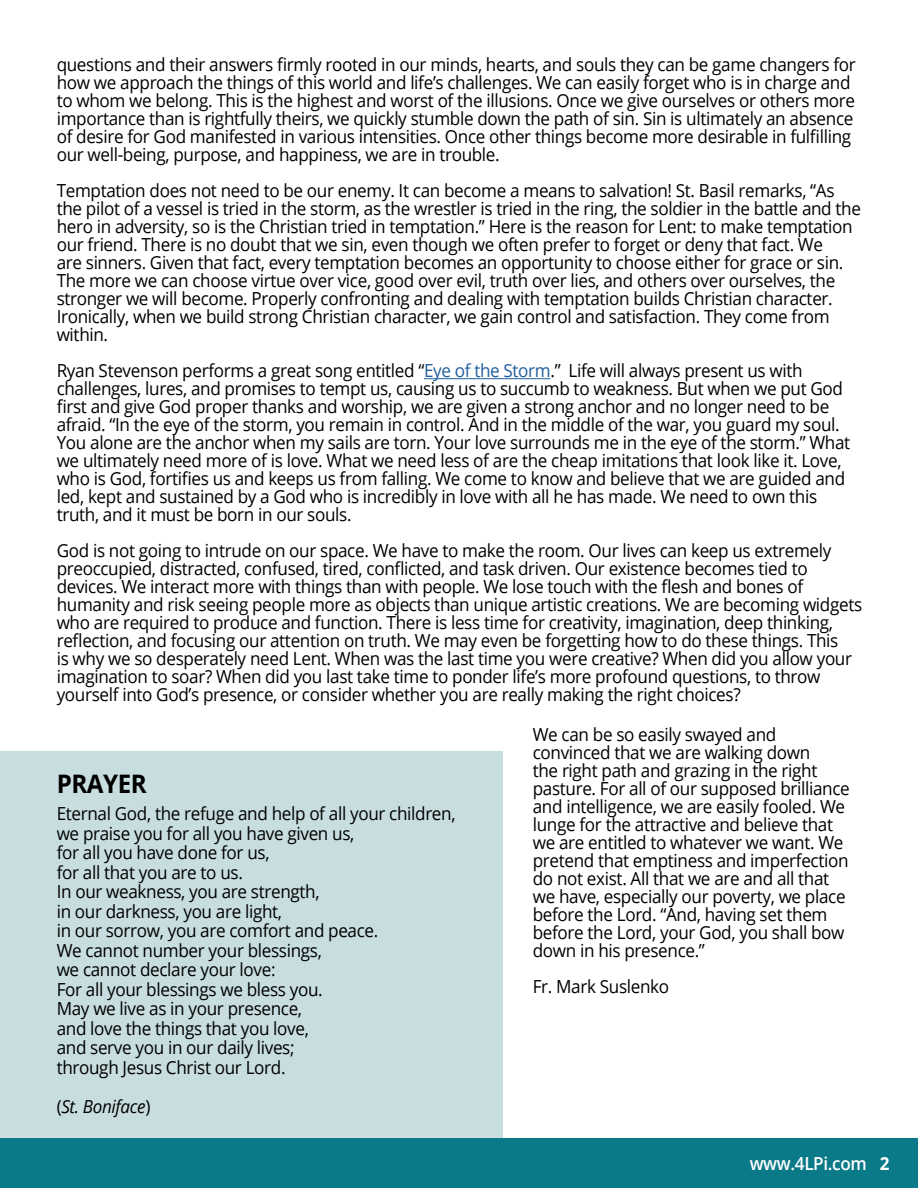
<style>
.page{position:relative;width:918px;height:1188px;background:#fff}
.page>*{position:absolute;margin:0;border:0;box-sizing:border-box;transform-origin:0 0}
.t1{font:700 25.5px "Open Sans";letter-spacing:-.02em;color:#000;scale:.95 1}
.t2{font:18px/18px "Open Sans";letter-spacing:-.02em;color:#000;scale:.95 1}
.t3{font:italic 18px "Open Sans";letter-spacing:-.02em;color:#000;scale:.95 1}
.t4{font:600 18px "Open Sans";letter-spacing:-.02em;color:#fff;scale:.95 1}
.s1{color:#215e9e}
.s2{font-style:normal}
.s3{font-weight:700}
</style>
<div class="page">
<hr style="left:424px;top:378px;width:126px;height:1px;background:#215e9e">
<div style="left:0;top:751px;width:502px;height:391px;background:#c7dddf"></div>
<div style="left:0;top:1138px;width:918px;height:50px;background:#0a7988"></div>
<p class="t2" style="left:57px;top:55px;width:843px">questions and their answers firmly rooted in our minds, hearts, and souls they can be game changers for how we approach the things of this world and life’s challenges. We can easily forget who is in charge and to whom we belong. This is the highest and worst of the illusions. Once we give ourselves or others more importance than is rightfully theirs, we quickly stumble down the path of sin. Sin is ultimately an absence of desire for God manifested in various intensities. Once other things become more desirable in fulfilling our well-being, purpose, and happiness, we are in trouble.</p>
<p class="t2" style="left:57px;top:181px;width:848px">Temptation does not need to be our enemy. It can become a means to salvation! St. Basil remarks, “As the pilot of a vessel is tried in the storm, as the wrestler is tried in the ring, the soldier in the battle and the hero in adversity, so is the Christian tried in temptation.” Here is the reason for Lent: to make temptation our friend. There is no doubt that we sin, even though we often prefer to forget or deny that fact. We<br>are sinners. Given that fact, every temptation becomes an opportunity to choose either for grace or sin.<br>The more we can choose virtue over vice, good over evil, truth over lies, and others over ourselves, the stronger we will become. Properly confronting and dealing with temptation builds Christian character.<br>Ironically, when we build strong Christian character, we gain control and satisfaction. They come from within.</p>
<p class="t2" style="left:57px;top:361px;width:837px">Ryan Stevenson performs a great song entitled “<span class="s1">Eye of the Storm</span>.” Life will always present us with challenges, lures, and promises to tempt us, causing us to succumb to weakness. But when we put God first and give God proper thanks and worship, we are given a strong anchor and no longer need to be afraid. “In the eye of the storm, you remain in control. And in the middle of the war, you guard my soul.<br>You alone are the anchor when my sails are torn. Your love surrounds me in the eye of the storm.” What we ultimately need more of is love. What we need less of are the cheap imitations that look like it. Love, who is God, fortifies us and keeps us from falling. We come to know and believe that we are guided and led, kept and sustained by a God who is incredibly in love with all he has made. We need to own this truth, and it must be born in our souls.</p>
<p class="t2" style="left:57px;top:541px;width:849px">God is not going to intrude on our space. We have to make the room. Our lives can keep us extremely preoccupied, distracted, confused, tired, conflicted, and task driven. Our existence becomes tied to devices. We interact more with things than with people. We lose touch with the flesh and bones of humanity and risk seeing people more as objects than unique artistic creations. We are becoming widgets who are required to produce and function. There is less time for creativity, imagination, deep thinking, reflection, and focusing our attention on truth. We may even be forgetting how to do these things. This<br>is why we so desperately need Lent. When was the last time you were creative? When did you allow your imagination to soar? When did you last take time to ponder life’s more profound questions, to throw yourself into God’s presence, or consider whether you are really making the right choices?</p>
<h1 class="t1" style="left:57px;top:766px;width:96px">PRAYER</h1>
<p class="t2" style="left:57px;top:803px;width:421px;line-height:19.5px">Eternal God, the refuge and help of all your children, we praise you for all you have given us,<br>for all you have done for us,<br>for all that you are to us.<br>In our weakness, you are strength,<br>in our darkness, you are light,<br>in our sorrow, you are comfort and peace.<br>We cannot number your blessings,<br>we cannot declare your love:<br>For all your blessings we bless you.<br>May we live as in your presence,<br>and love the things that you love,<br>and serve you in our daily lives;<br>through Jesus Christ our Lord.</p>
<p class="t3" style="left:57px;top:1094px;width:100px"><span class="s2">(</span>St. Boniface<span class="s2">)</span></p>
<p class="t2" style="left:533px;top:725px;width:335px">We can be so easily swayed and convinced that we are walking down<br>the right path and grazing in the right pasture. For all of our supposed brilliance and intelligence, we are easily fooled. We lunge for the attractive and believe that we are entitled to whatever we want. We pretend that emptiness and imperfection do not exist. All that we are and all that we have, especially our poverty, we place before the Lord. “And, having set them before the Lord, your God, you shall bow down in his presence.”</p>
<p class="t2" style="left:533px;top:977px;width:145px">Fr. Mark Suslenko</p>
<p class="t4" style="left:750px;top:1151px;width:149px">www.4LPi.com <span class="s3">2</span></p>
</div>
